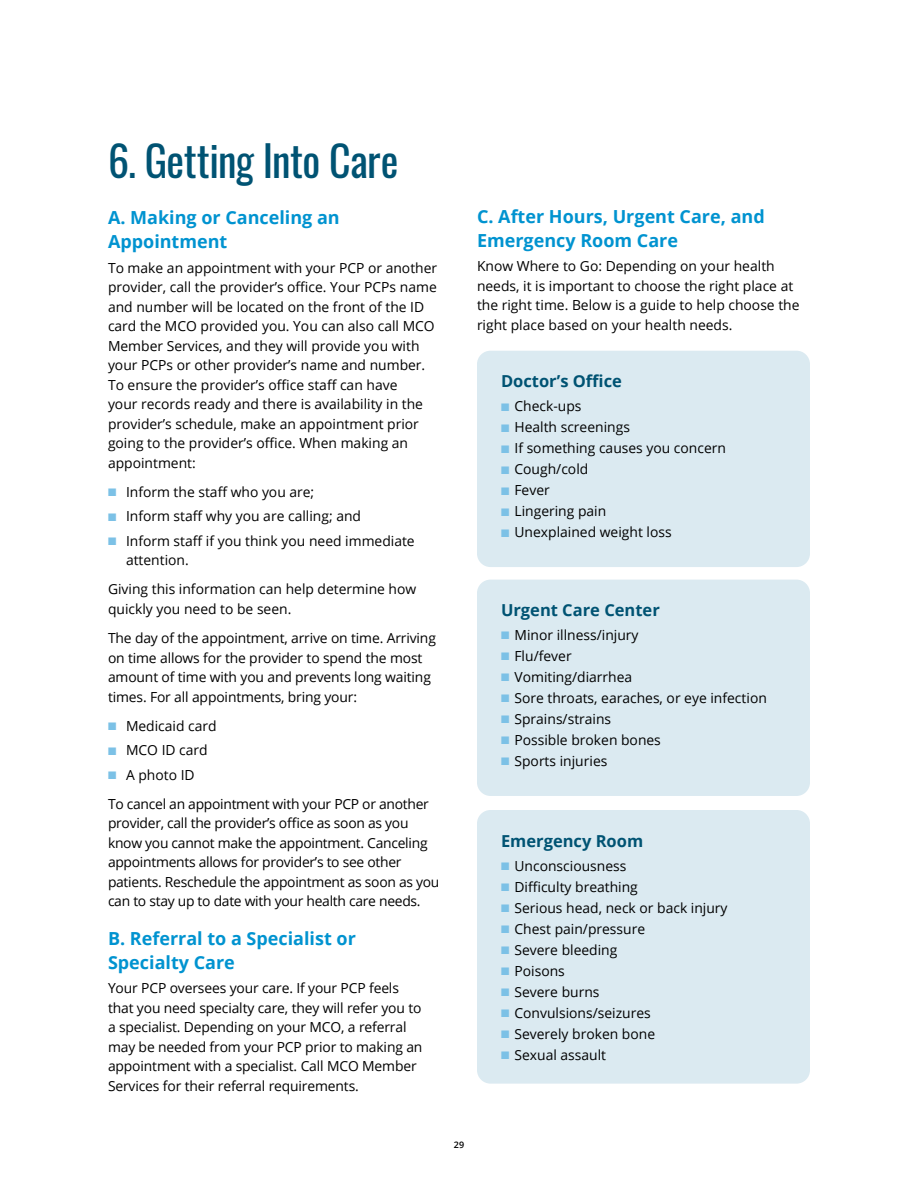
<style>
.page{position:relative;width:918px;height:1188px;background:#fff}
.page>*{position:absolute;margin:0;border:0;box-sizing:border-box;transform-origin:0 0}
.FLI-H1_Header_Subhead{font:42px "Oswald";letter-spacing:-.015em;color:#005373}
.FLI-H2_Header{font:700 18px/24px "Open Sans";color:#0093d0}
.MA_Head_Callout{font:700 16.5px "Open Sans";color:#005373}
.FLI-BodyText{font:13.8px/19.5px "Open Sans";color:#000}
.FLI-BodyText-2{font:13.8px/19.5px "Open Sans";letter-spacing:-.02em;color:#000}
.ALL-PageNumber{font:600 9px "Open Sans";color:#000}
.s1{color:#7cc1e6}
</style>
<div class="page">
<div style="left:477px;top:351px;width:333px;height:216px;background:#dbeaf1;border-radius:14px"></div>
<div style="left:477px;top:580px;width:333px;height:216px;background:#dbeaf1;border-radius:14px"></div>
<div style="left:477px;top:810px;width:333px;height:274px;background:#dbeaf1;border-radius:14px"></div>
<p class="FLI-H1_Header_Subhead" style="left:108px;top:124px;width:292px">6. Getting Into Care</p>
<p class="FLI-H2_Header" style="left:108px;top:205px;width:233px">A. Making or Canceling an<br>Appointment</p>
<p class="FLI-BodyText" style="left:108px;top:258px;width:331px">To make an appointment with your PCP or another provider, call the provider’s office. Your PCPs name and number will be located on the front of the ID card the MCO provided you. You can also call MCO Member Services, and they will provide you with your PCPs or other provider’s name and number.<br>To ensure the provider’s office staff can have<br>your records ready and there is availability in the provider’s schedule, make an appointment prior going to the provider’s office. When making an appointment:</p>
<p class="FLI-BodyText" style="left:108px;top:482px;width:208px"><span class="s1">■</span> Inform the staff who you are;</p>
<p class="FLI-BodyText" style="left:108px;top:506px;width:255px"><span class="s1">■</span> Inform staff why you are calling; and</p>
<p class="FLI-BodyText" style="left:126px;top:531px;width:290px;text-indent:-18px"><span class="s1">■</span> Inform staff if you think you need immediate attention.</p>
<p class="FLI-BodyText" style="left:108px;top:579px;width:310px">Giving this information can help determine how quickly you need to be seen.</p>
<p class="FLI-BodyText" style="left:108px;top:628px;width:329px">The day of the appointment, arrive on time. Arriving on time allows for the provider to spend the most amount of time with you and prevents long waiting times. For all appointments, bring your:</p>
<p class="FLI-BodyText" style="left:108px;top:716px;width:110px"><span class="s1">■</span> Medicaid card</p>
<p class="FLI-BodyText" style="left:108px;top:740px;width:101px"><span class="s1">■</span> MCO ID card</p>
<p class="FLI-BodyText" style="left:108px;top:765px;width:88px"><span class="s1">■</span> A photo ID</p>
<p class="FLI-BodyText-2" style="left:108px;top:794px;width:333px">To cancel an appointment with your PCP or another provider, call the provider’s office as soon as you know you cannot make the appointment. Canceling appointments allows for provider’s to see other patients. Reschedule the appointment as soon as you can to stay up to date with your health care needs.</p>
<p class="FLI-H2_Header" style="left:108px;top:926px;width:249px">B. Referral to a Specialist or<br>Specialty Care</p>
<p class="FLI-BodyText" style="left:108px;top:978px;width:316px">Your PCP oversees your care. If your PCP feels that you need specialty care, they will refer you to a specialist. Depending on your MCO, a referral may be needed from your PCP prior to making an appointment with a specialist. Call MCO Member Services for their referral requirements.</p>
<p class="FLI-H2_Header" style="left:477px;top:204px;width:289px">C. After Hours, Urgent Care, and<br>Emergency Room Care</p>
<p class="FLI-BodyText" style="left:477px;top:256px;width:324px">Know Where to Go: Depending on your health needs, it is important to choose the right place at the right time. Below is a guide to help choose the right place based on your health needs.</p>
<p class="MA_Head_Callout" style="left:501px;top:370px;width:122px">Doctor’s Office</p>
<p class="FLI-BodyText" style="left:501px;top:396px;width:82px"><span class="s1">■</span> Check-ups</p>
<p class="FLI-BodyText" style="left:501px;top:417px;width:130px"><span class="s1">■</span> Health screenings</p>
<p class="FLI-BodyText" style="left:501px;top:438px;width:227px"><span class="s1">■</span> If something causes you concern</p>
<p class="FLI-BodyText" style="left:501px;top:459px;width:89px"><span class="s1">■</span> Cough/cold</p>
<p class="FLI-BodyText" style="left:501px;top:480px;width:50px"><span class="s1">■</span> Fever</p>
<p class="FLI-BodyText" style="left:501px;top:501px;width:107px"><span class="s1">■</span> Lingering pain</p>
<p class="FLI-BodyText" style="left:501px;top:522px;width:172px"><span class="s1">■</span> Unexplained weight loss</p>
<p class="MA_Head_Callout" style="left:501px;top:599px;width:160px">Urgent Care Center</p>
<p class="FLI-BodyText" style="left:501px;top:625px;width:139px"><span class="s1">■</span> Minor illness/injury</p>
<p class="FLI-BodyText" style="left:501px;top:646px;width:72px"><span class="s1">■</span> Flu/fever</p>
<p class="FLI-BodyText" style="left:501px;top:667px;width:133px"><span class="s1">■</span> Vomiting/diarrhea</p>
<p class="FLI-BodyText" style="left:501px;top:688px;width:267px"><span class="s1">■</span> Sore throats, earaches, or eye infection</p>
<p class="FLI-BodyText" style="left:501px;top:709px;width:112px"><span class="s1">■</span> Sprains/strains</p>
<p class="FLI-BodyText" style="left:501px;top:730px;width:161px"><span class="s1">■</span> Possible broken bones</p>
<p class="FLI-BodyText" style="left:501px;top:751px;width:108px"><span class="s1">■</span> Sports injuries</p>
<p class="MA_Head_Callout" style="left:501px;top:829px;width:144px">Emergency Room</p>
<p class="FLI-BodyText" style="left:501px;top:856px;width:127px"><span class="s1">■</span> Unconsciousness</p>
<p class="FLI-BodyText" style="left:501px;top:877px;width:138px"><span class="s1">■</span> Difficulty breathing</p>
<p class="FLI-BodyText" style="left:501px;top:898px;width:228px"><span class="s1">■</span> Serious head, neck or back injury</p>
<p class="FLI-BodyText" style="left:501px;top:919px;width:146px"><span class="s1">■</span> Chest pain/pressure</p>
<p class="FLI-BodyText" style="left:501px;top:940px;width:118px"><span class="s1">■</span> Severe bleeding</p>
<p class="FLI-BodyText" style="left:501px;top:961px;width:65px"><span class="s1">■</span> Poisons</p>
<p class="FLI-BodyText" style="left:501px;top:982px;width:100px"><span class="s1">■</span> Severe burns</p>
<p class="FLI-BodyText" style="left:501px;top:1003px;width:151px"><span class="s1">■</span> Convulsions/seizures</p>
<p class="FLI-BodyText" style="left:501px;top:1024px;width:156px"><span class="s1">■</span> Severely broken bone</p>
<p class="FLI-BodyText" style="left:501px;top:1045px;width:107px"><span class="s1">■</span> Sexual assault</p>
<p class="ALL-PageNumber" style="left:454px;top:1138px;width:12px">29</p>
</div>
